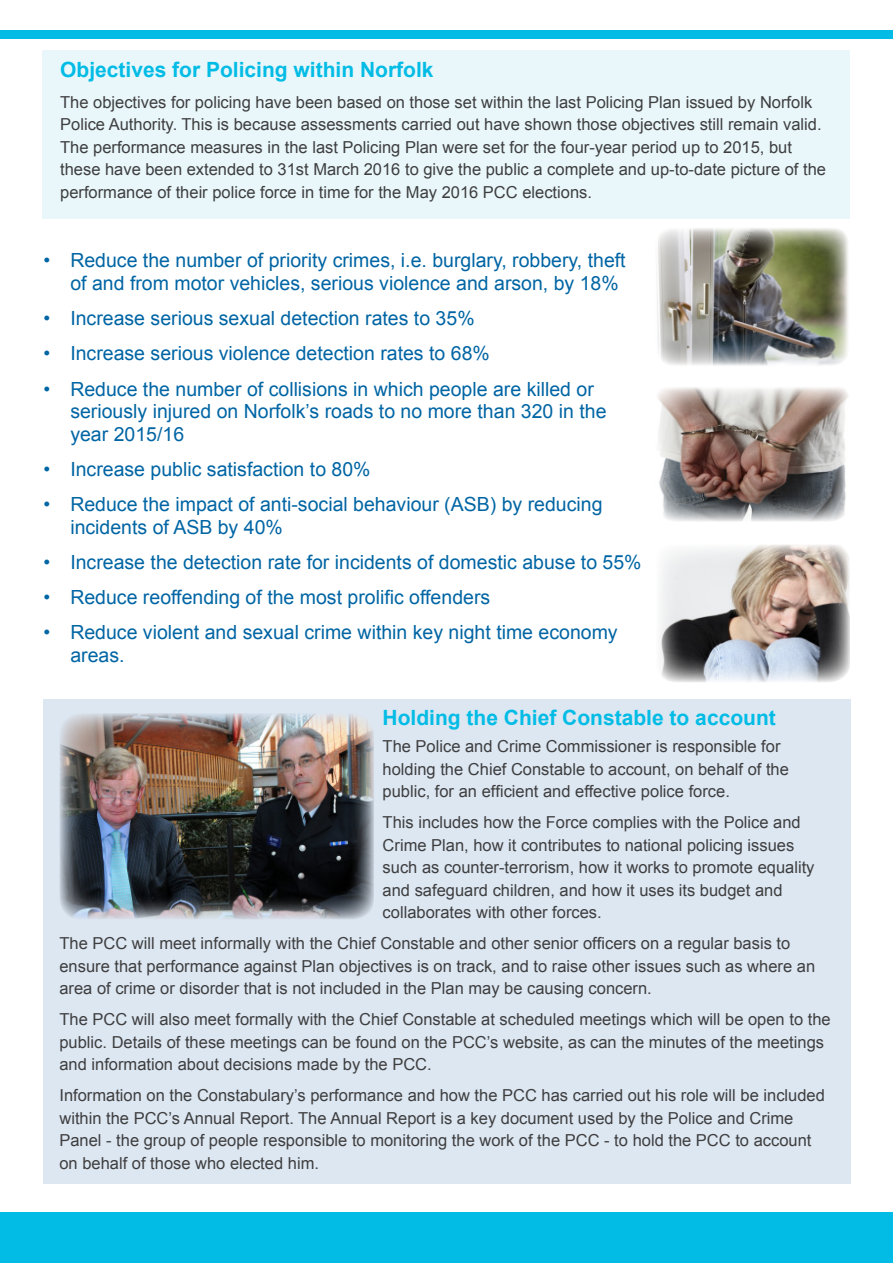
<style>
.page{position:relative;width:893px;height:1263px;background:#fff}
.page>*{position:absolute;margin:0;border:0;box-sizing:border-box;transform-origin:0 0}
.t1{font:700 21px "Arial";color:#02bce5}
.t2{font:19.5px/22.5px "Arial";color:#0065a4}
.t3{font:16.5px/22.5px "Arial";color:#3e3e3f}
</style>
<div class="page">
<div style="left:0;top:1212px;width:893px;height:51px;background:#02bce5"></div>
<div style="left:0;top:30px;width:893px;height:8px;background:#02bce5"></div>
<div style="left:43px;top:50px;width:807px;height:169px;background:#e9f7fb"></div>
<div style="left:43px;top:699px;width:807px;height:485px;background:#dde7f2"></div>
<img style="left:657px;top:228px;width:191px;height:138px">
<img style="left:658px;top:387px;width:190px;height:135px">
<img style="left:661px;top:545px;width:189px;height:137px">
<img style="left:60px;top:713px;width:314px;height:206px">
<p class="t1" style="left:60px;top:56px;width:375px">Objectives for Policing within Norfolk</p>
<p class="t3" style="left:60px;top:91px;width:767px">The objectives for policing have been based on those set within the last Policing Plan issued by Norfolk Police Authority. This is because assessments carried out have shown those objectives still remain valid.<br>The performance measures in the last Policing Plan were set for the four-year period up to 2015, but these have been extended to 31st March 2016 to give the public a complete and up-to-date picture of the performance of their police force in time for the May 2016 PCC elections.</p>
<p class="t2" style="left:70px;top:249px;width:557px;text-indent:-27px">• Reduce the number of priority crimes, i.e. burglary, robbery, theft of and from motor vehicles, serious violence and arson, by 18%</p>
<p class="t2" style="left:43px;top:307px;width:433px">• Increase serious sexual detection rates to 35%</p>
<p class="t2" style="left:43px;top:342px;width:448px">• Increase serious violence detection rates to 68%</p>
<p class="t2" style="left:70px;top:378px;width:538px;text-indent:-27px">• Reduce the number of collisions in which people are killed or seriously injured on Norfolk’s roads to no more than 320 in the year 2015/16</p>
<p class="t2" style="left:43px;top:458px;width:329px">• Increase public satisfaction to 80%</p>
<p class="t2" style="left:70px;top:493px;width:534px;text-indent:-27px">• Reduce the impact of anti-social behaviour (ASB) by reducing incidents of ASB by 40%</p>
<p class="t2" style="left:43px;top:551px;width:600px">• Increase the detection rate for incidents of domestic abuse to 55%</p>
<p class="t2" style="left:43px;top:586px;width:448px">• Reduce reoffending of the most prolific offenders</p>
<p class="t2" style="left:70px;top:621px;width:549px;text-indent:-27px">• Reduce violent and sexual crime within key night time economy areas.</p>
<p class="t1" style="left:383px;top:704px;width:395px">Holding the Chief Constable to account</p>
<p class="t3" style="left:383px;top:735px;width:408px">The Police and Crime Commissioner is responsible for holding the Chief Constable to account, on behalf of the public, for an efficient and effective police force.</p>
<p class="t3" style="left:383px;top:811px;width:433px">This includes how the Force complies with the Police and Crime Plan, how it contributes to national policing issues such as counter-terrorism, how it works to promote equality and safeguard children, and how it uses its budget and collaborates with other forces.</p>
<p class="t3" style="left:59px;top:932px;width:757px">The PCC will meet informally with the Chief Constable and other senior officers on a regular basis to ensure that performance against Plan objectives is on track, and to raise other issues such as where an area of crime or disorder that is not included in the Plan may be causing concern.</p>
<p class="t3" style="left:59px;top:1008px;width:773px">The PCC will also meet formally with the Chief Constable at scheduled meetings which will be open to the public. Details of these meetings can be found on the PCC’s website, as can the minutes of the meetings and information about decisions made by the PCC.</p>
<p class="t3" style="left:59px;top:1084px;width:767px">Information on the Constabulary’s performance and how the PCC has carried out his role will be included within the PCC’s Annual Report. The Annual Report is a key document used by the Police and Crime Panel - the group of people responsible to monitoring the work of the PCC - to hold the PCC to account on behalf of those who elected him.</p>
</div>
